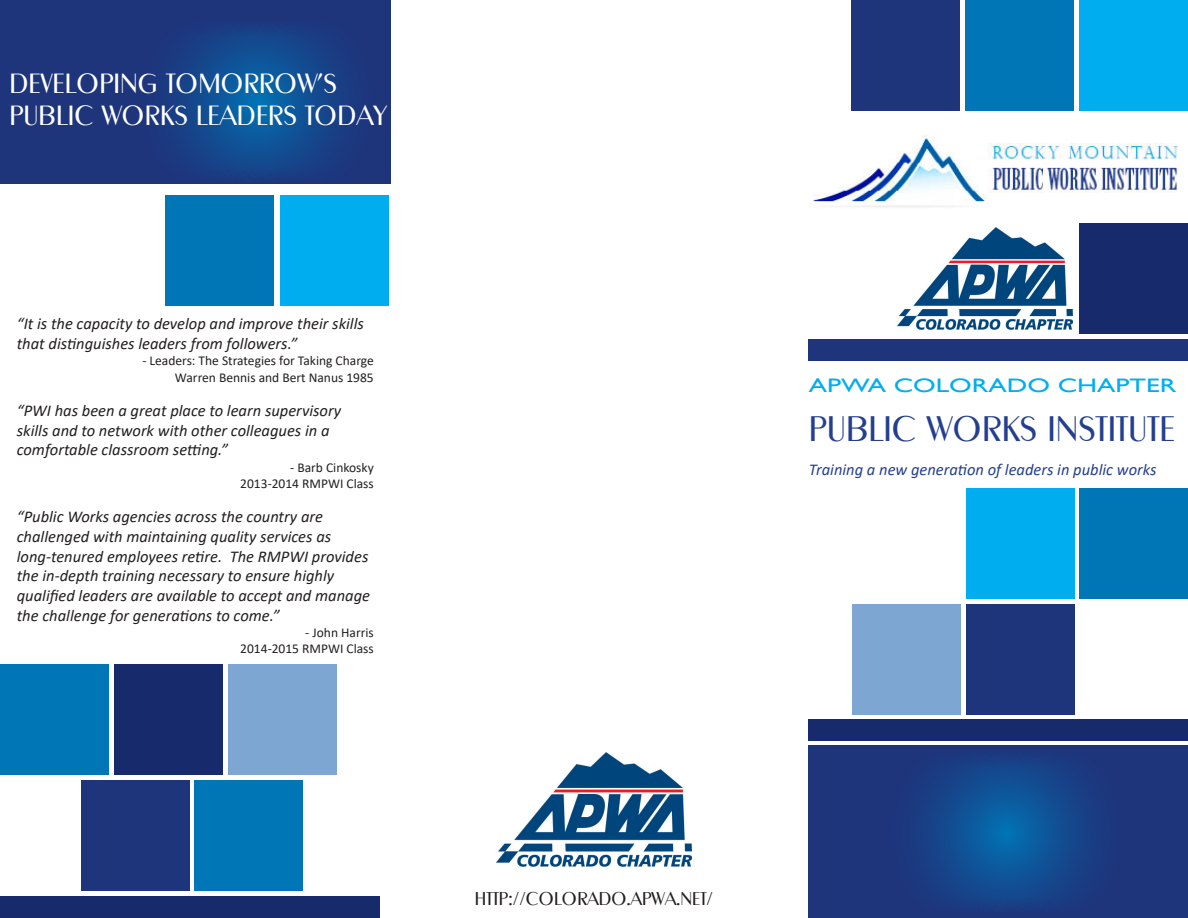
<style>
.page{position:relative;width:1188px;height:918px;background:#fff}
.page>*{position:absolute;margin:0;border:0;box-sizing:border-box;transform-origin:0 0}
.t1{font:34.5px "Greyhound";color:#253f8e}
.t2{font:27px "Greyhound";color:#fff}
.t3{font:19.5px "Gill Sans";color:#00aeef;scale:1.41 1}
.t4{font:18px "Greyhound";color:#231f20}
.t5{font:italic 16.5px/19.8px "Calibri";color:#231f20}
.t6{font:italic 16.5px "Calibri";color:#253f8e}
.t7{font:13.5px "Calibri";color:#231f20}
</style>
<div class="page">
<img style="left:813px;top:135px;width:365px;height:72px">
<div style="left:1080px;top:223px;width:108px;height:111px;background:#172a6c"></div>
<div style="left:809px;top:746px;width:379px;height:172px;background:#1e357c"></div>
<div style="left:809px;top:719px;width:379px;height:22px;background:#172a6c"></div>
<div style="left:809px;top:339px;width:379px;height:22px;background:#1e357c"></div>
<svg style="left:925px;top:758px;width:163px;height:150px;fill:#14498e"></svg>
<img style="left:898px;top:227px;width:175px;height:103px">
<div style="left:1079px;top:488px;width:109px;height:111px;background:#0076b7"></div>
<div style="left:966px;top:488px;width:109px;height:111px;background:#00aeef"></div>
<div style="left:966px;top:604px;width:109px;height:110px;background:#1e357c"></div>
<div style="left:853px;top:604px;width:108px;height:110px;background:#7da6d3"></div>
<img style="left:497px;top:752px;width:194px;height:114px">
<div style="left:0;top:0;width:390px;height:184px;background:#1e357c"></div>
<svg style="left:177px;top:27px;width:162px;height:151px;fill:#14498e"></svg>
<div style="left:81px;top:780px;width:109px;height:111px;background:#1e357c"></div>
<div style="left:195px;top:780px;width:108px;height:111px;background:#0076b7"></div>
<div style="left:0;top:664px;width:109px;height:111px;background:#0076b7"></div>
<div style="left:114px;top:664px;width:109px;height:111px;background:#172a6c"></div>
<div style="left:228px;top:664px;width:109px;height:111px;background:#7da6d3"></div>
<div style="left:0;top:896px;width:379px;height:22px;background:#172a6c"></div>
<div style="left:851px;top:0;width:109px;height:111px;background:#1e357c"></div>
<div style="left:965px;top:0;width:109px;height:111px;background:#0076b7"></div>
<div style="left:1079px;top:0;width:109px;height:111px;background:#00aeef"></div>
<div style="left:165px;top:195px;width:109px;height:111px;background:#0076b7"></div>
<div style="left:280px;top:195px;width:108px;height:111px;background:#00aeef"></div>
<p class="t2" style="left:9px;top:67px;width:329px">DEVELOPING TOMORROW’S</p>
<p class="t2" style="left:9px;top:100px;width:379px">PUBLIC WORKS LEADERS TODAY</p>
<p class="t5" style="left:17px;top:313px;width:349px">“It is the capacity to develop and improve their skills that distinguishes leaders from followers.”</p>
<p class="t7" style="left:142px;top:352px;width:233px">- Leaders: The Strategies for Taking Charge</p>
<p class="t7" style="left:175px;top:368px;width:200px">Warren Bennis and Bert Nanus 1985</p>
<p class="t5" style="left:17px;top:400px;width:326px">“PWI has been a great place to learn supervisory skills and to network with other colleagues in a</p>
<p class="t5" style="left:17px;top:439px;width:213px">comfortable classroom setting.”</p>
<p class="t7" style="left:290px;top:458px;width:85px">- Barb Cinkosky</p>
<p class="t7" style="left:240px;top:474px;width:135px">2013-2014 RMPWI Class</p>
<p class="t5" style="left:17px;top:506px;width:308px">“Public Works agencies across the country are</p>
<p class="t5" style="left:17px;top:526px;width:316px">challenged with maintaining quality services as</p>
<p class="t5" style="left:17px;top:546px;width:355px">long-tenured employees retire. The RMPWI provides the in-depth training necessary to ensure highly qualified leaders are available to accept and manage the challenge for generations to come.”</p>
<p class="t7" style="left:305px;top:623px;width:70px">- John Harris</p>
<p class="t7" style="left:240px;top:640px;width:135px">2014-2015 RMPWI Class</p>
<p class="t4" style="left:475px;top:888px;width:240px">HTTP://COLORADO.APWA.NET/</p>
<p class="t3" style="left:809px;top:374px;width:262px">APWA COLORADO CHAPTER</p>
<p class="t1" style="left:809px;top:409px;width:368px">PUBLIC WORKS INSTITUTE</p>
<p class="t6" style="left:809px;top:458px;width:349px">Training a new generation of leaders in public works</p>
</div>
